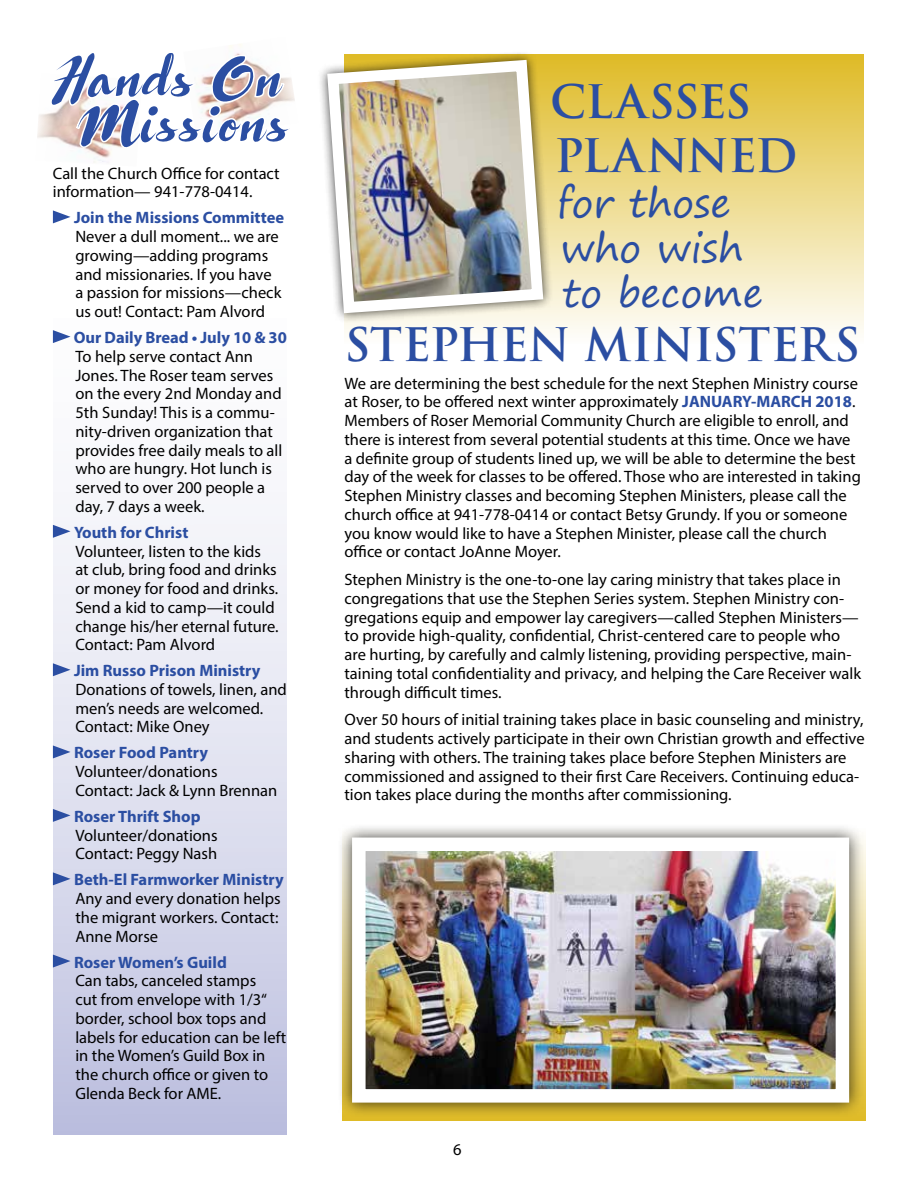
<style>
.page{position:relative;width:918px;height:1188px;background:#fff}
.page>*{position:absolute;margin:0;border:0;box-sizing:border-box;transform-origin:0 0}
.t1{font:63px/45px "Rabusto";letter-spacing:.045em;color:#2b4ea2;text-align:center}
.t2{font:700 45px/54px "Trajan Pro";letter-spacing:-.015em;color:#2b4ea2}
.t3{font:39px/45px "Segoe Print";color:#2b4ea2}
.t4{font:16.5px/18.8px "Myriad Pro";color:#000}
.t5{font:700 16.5px "Myriad Pro";color:#2b4ea2}
.s1{font-weight:700;color:#2b4ea2}
</style>
<div class="page">
<div style="left:53px;top:319px;width:234px;height:816px;background:linear-gradient(to bottom,#fff,#c0c3e1)"></div>
<svg style="left:37px;top:44px;width:257px;height:119px"></svg>
<svg style="left:53px;top:210px;width:18px;height:13px"></svg>
<svg style="left:53px;top:330px;width:18px;height:13px"></svg>
<svg style="left:53px;top:525px;width:18px;height:13px"></svg>
<svg style="left:53px;top:663px;width:18px;height:13px"></svg>
<svg style="left:53px;top:745px;width:18px;height:13px"></svg>
<svg style="left:53px;top:809px;width:18px;height:13px"></svg>
<svg style="left:53px;top:872px;width:18px;height:13px"></svg>
<svg style="left:53px;top:955px;width:18px;height:13px"></svg>
<div style="left:345px;top:55px;width:519px;height:289px;background:linear-gradient(to bottom,#dfbb27,#fefefc)"></div>
<div style="left:317px;top:50px;width:236px;height:274px;background:#000;opacity:.75"></div>
<img style="left:321px;top:54px;width:228px;height:265px">
<div style="left:337px;top:822px;width:527px;height:296px;background:#000;opacity:.75"></div>
<img style="left:367px;top:853px;width:467px;height:235px">
<div style="left:352px;top:838px;width:497px;height:265px;border:14px solid #fff"></div>
<h1 class="t1" style="left:56px;top:60px;width:236px">Hands On<br>Missions</h1>
<p class="t4" style="left:53px;top:164px;width:228px">Call the Church Office for contact information— 941-778-0414.</p>
<p class="t5" style="left:74px;top:207px;width:212px">Join the Missions Committee</p>
<p class="t4" style="left:75px;top:227px;width:208px">Never a dull moment... we are growing—adding programs and missionaries. If you have a passion for missions—check us out! Contact: Pam Alvord</p>
<p class="t5" style="left:74px;top:327px;width:215px">Our Daily Bread • July 10 &amp; 30</p>
<p class="t4" style="left:75px;top:347px;width:208px">To help serve contact Ann<br>Jones. The Roser team serves on the every 2nd Monday and<br>5th Sunday! This is a commu&shy;nity-driven organization that provides free daily meals to all who are hungry. Hot lunch is served to over 200 people a day, 7 days a week.</p>
<p class="t5" style="left:74px;top:521px;width:116px">Youth for Christ</p>
<p class="t4" style="left:75px;top:541px;width:205px">Volunteer, listen to the kids<br>at club, bring food and drinks or money for food and drinks.<br>Send a kid to camp—it could change his/her eternal future.<br>Contact: Pam Alvord</p>
<p class="t5" style="left:74px;top:660px;width:188px">Jim Russo Prison Ministry</p>
<p class="t4" style="left:75px;top:680px;width:213px">Donations of towels, linen, and men’s needs are welcomed.<br>Contact: Mike Oney</p>
<p class="t5" style="left:74px;top:742px;width:136px">Roser Food Pantry</p>
<p class="t4" style="left:75px;top:762px;width:203px">Volunteer/donations<br>Contact: Jack &amp; Lynn Brennan</p>
<p class="t5" style="left:74px;top:806px;width:128px">Roser Thrift Shop</p>
<p class="t4" style="left:75px;top:825px;width:144px">Volunteer/donations<br>Contact: Peggy Nash</p>
<p class="t5" style="left:74px;top:869px;width:211px">Beth-El Farmworker Ministry</p>
<p class="t4" style="left:75px;top:889px;width:207px">Any and every donation helps the migrant workers. Contact:<br>Anne Morse</p>
<p class="t5" style="left:74px;top:951px;width:154px">Roser Women’s Guild</p>
<p class="t4" style="left:75px;top:971px;width:212px">Can tabs, canceled stamps<br>cut from envelope with 1/3“ border, school box tops and labels for education can be left in the Women’s Guild Box in the church office or given to<br>Glenda Beck for AME.</p>
<h2 class="t2" style="left:550px;top:75px;width:249px">CLASSES<br>PLANNED</h2>
<h3 class="t3" style="left:558px;top:180px;width:207px">for those who wish to become</h3>
<h2 class="t2" style="left:345px;top:318px;width:517px">STEPHEN MINISTERS</h2>
<p class="t4" style="left:345px;top:374px;width:518px">We are determining the best schedule for the next Stephen Ministry course at Roser, to be offered next winter approximately <span class="s1">JANUARY-MARCH 2018</span>.<br>Members of Roser Memorial Community Church are eligible to enroll, and there is interest from several potential students at this time. Once we have a definite group of students lined up, we will be able to determine the best day of the week for classes to be offered. Those who are interested in taking Stephen Ministry classes and becoming Stephen Ministers, please call the church office at 941-778-0414 or contact Betsy Grundy. If you or someone you know would like to have a Stephen Minister, please call the church office or contact JoAnne Moyer.</p>
<p class="t4" style="left:345px;top:570px;width:518px">Stephen Ministry is the one-to-one lay caring ministry that takes place in congregations that use the Stephen Series system. Stephen Ministry con&shy;gregations equip and empower lay caregivers—called Stephen Ministers— to provide high-quality, confidential, Christ-centered care to people who are hurting, by carefully and calmly listening, providing perspective, main&shy;taining total confidentiality and privacy, and helping the Care Receiver walk through difficult times.</p>
<p class="t4" style="left:345px;top:710px;width:522px">Over 50 hours of initial training takes place in basic counseling and ministry, and students actively participate in their own Christian growth and effective sharing with others. The training takes place before Stephen Ministers are commissioned and assigned to their first Care Receivers. Continuing educa&shy;tion takes place during the months after commissioning.</p>
<p class="t4" style="left:453px;top:1140px;width:10px">6</p>
</div>
